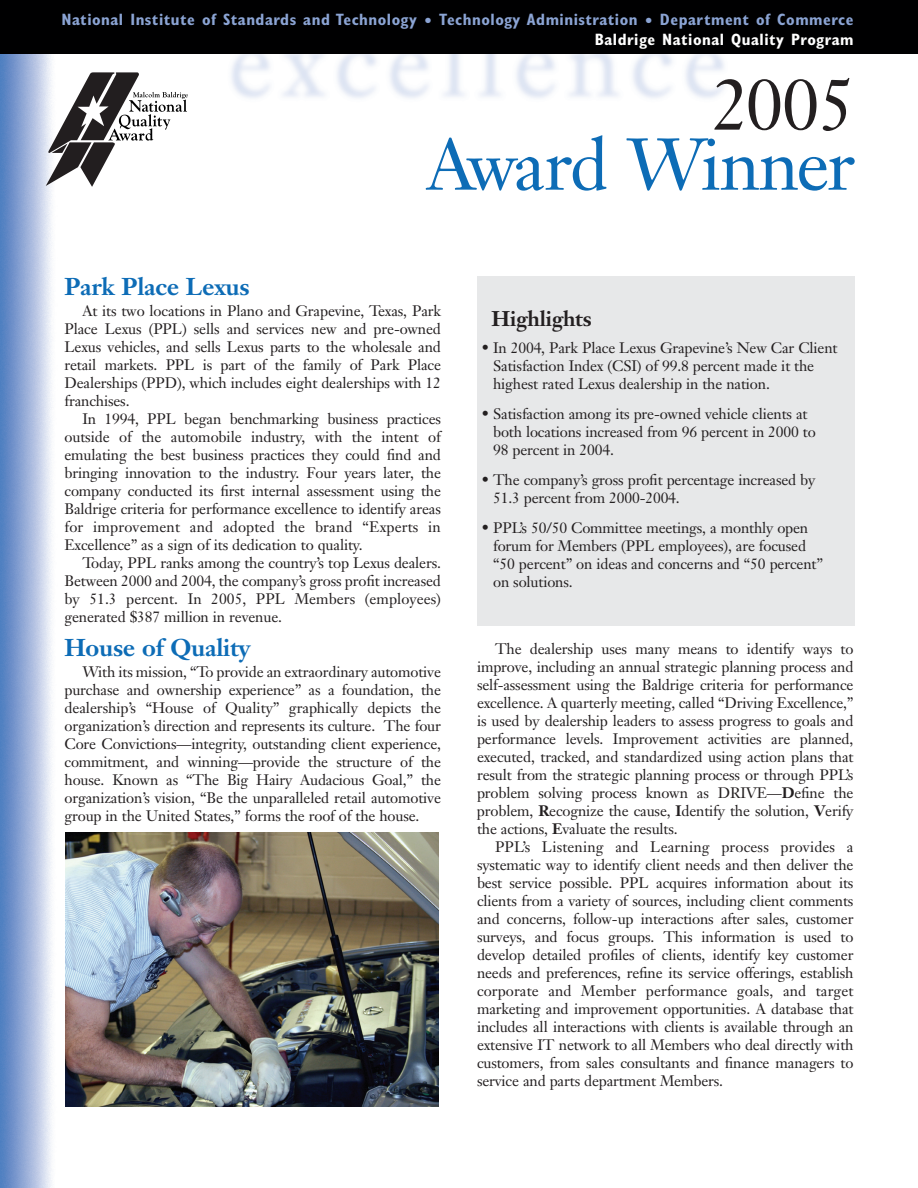
<style>
.page{position:relative;width:918px;height:1188px;background:#fff}
.page>*{position:absolute;margin:0;border:0;box-sizing:border-box;transform-origin:0 0}
.t1{font:72px "Janson Text";letter-spacing:-.035em;color:#0d6cb6}
.t2{font:72px "Janson Text";color:#231f20}
.t3{font:700 24px "Janson Text";letter-spacing:-.01em;color:#0d6cb6}
.t4{font:700 21px "Janson Text";letter-spacing:-.01em;color:#231f20}
.t5{font:700 condensed 16.5px/19.5px "Gill Sans";letter-spacing:.03em;color:#8ba4d4;text-align:right}
.t6{font:15px/18px "Janson Text";letter-spacing:-.01em;color:#231f20;text-align:justify}
.s1{color:#fff}
.s2{font-weight:700}
</style>
<div class="page">
<img style="left:0;top:54px;width:53px;height:1134px">
<div style="left:0;top:0;width:918px;height:54px;background:#000001"></div>
<svg style="left:46px;top:72px;width:142px;height:115px"></svg>
<img style="left:65px;top:833px;width:374px;height:273px">
<div style="left:477px;top:276px;width:378px;height:349px;background:#e7e8e9"></div>
<p class="t5" style="left:61px;top:12px;width:794px">National Institute of Standards and Technology ● Technology Administration ● Department of Commerce<br><span class="s1">Baldrige National Quality Program</span></p>
<h1 class="t2" style="left:712px;top:75px;width:145px">2005</h1>
<h1 class="t1" style="left:427px;top:135px;width:430px">Award Winner</h1>
<h2 class="t3" style="left:64px;top:277px;width:187px">Park Place Lexus</h2>
<p class="t6" style="left:64px;top:303px;width:378px;text-indent:18px">At its two locations in Plano and Grapevine, Texas, Park Place Lexus (PPL) sells and services new and pre-owned Lexus vehicles, and sells Lexus parts to the wholesale and retail markets. PPL is part of the family of Park Place Dealerships (PPD), which includes eight dealerships with 12 franchises.</p>
<p class="t6" style="left:64px;top:411px;width:378px;text-indent:18px">In 1994, PPL began benchmarking business practices outside of the automobile industry, with the intent of emulating the best business practices they could find and bringing innovation to the industry. Four years later, the company conducted its first internal assessment using the Baldrige criteria for performance excellence to identify areas for improvement and adopted the brand “Experts in Excellence” as a sign of its dedication to quality.</p>
<p class="t6" style="left:64px;top:555px;width:378px;text-indent:18px">Today, PPL ranks among the country’s top Lexus dealers.<br>Between 2000 and 2004, the company’s gross profit increased by 51.3 percent. In 2005, PPL Members (employees) generated $387 million in revenue.</p>
<h2 class="t3" style="left:64px;top:638px;width:188px">House of Quality</h2>
<p class="t6" style="left:64px;top:665px;width:378px;text-indent:18px">With its mission, “To provide an extraordinary automotive purchase and ownership experience” as a foundation, the dealership’s “House of Quality” graphically depicts the organization’s direction and represents its culture. The four Core Convictions—integrity, outstanding client experience, commitment, and winning—provide the structure of the house. Known as “The Big Hairy Audacious Goal,” the organization’s vision, “Be the unparalleled retail automotive group in the United States,” forms the roof of the house.</p>
<h3 class="t4" style="left:492px;top:310px;width:102px">Highlights</h3>
<p class="t6" style="left:493px;top:340px;width:346px;text-align:left;text-indent:-12px">• In 2004, Park Place Lexus Grapevine’s New Car Client<br>Satisfaction Index (CSI) of 99.8 percent made it the highest rated Lexus dealership in the nation.</p>
<p class="t6" style="left:493px;top:406px;width:324px;text-align:left;text-indent:-12px">• Satisfaction among its pre-owned vehicle clients at both locations increased from 96 percent in 2000 to<br>98 percent in 2004.</p>
<p class="t6" style="left:493px;top:472px;width:324px;text-indent:-12px">• The company’s gross profit percentage increased by<br>51.3 percent from 2000-2004.</p>
<p class="t6" style="left:493px;top:520px;width:331px;text-align:left;text-indent:-12px">• PPL’s 50/50 Committee meetings, a monthly open forum for Members (PPL employees), are focused “50 percent” on ideas and concerns and “50 percent” on solutions.</p>
<p class="t6" style="left:477px;top:642px;width:378px;text-indent:18px">The dealership uses many means to identify ways to improve, including an annual strategic planning process and self-assessment using the Baldrige criteria for performance excellence. A quarterly meeting, called “Driving Excellence,” is used by dealership leaders to assess progress to goals and performance levels. Improvement activities are planned, executed, tracked, and standardized using action plans that result from the strategic planning process or through PPL’s problem solving process known as DRIVE—<span class="s2">D</span>efine the problem, <span class="s2">R</span>ecognize the cause, <span class="s2">I</span>dentify the solution, <span class="s2">V</span>erify the actions, <span class="s2">E</span>valuate the results.</p>
<p class="t6" style="left:477px;top:840px;width:378px;text-indent:18px">PPL’s Listening and Learning process provides a systematic way to identify client needs and then deliver the best service possible. PPL acquires information about its clients from a variety of sources, including client comments and concerns, follow-up interactions after sales, customer surveys, and focus groups. This information is used to develop detailed profiles of clients, identify key customer needs and preferences, refine its service offerings, establish corporate and Member performance goals, and target marketing and improvement opportunities. A database that includes all interactions with clients is available through an extensive IT network to all Members who deal directly with customers, from sales consultants and finance managers to service and parts department Members.</p>
</div>
